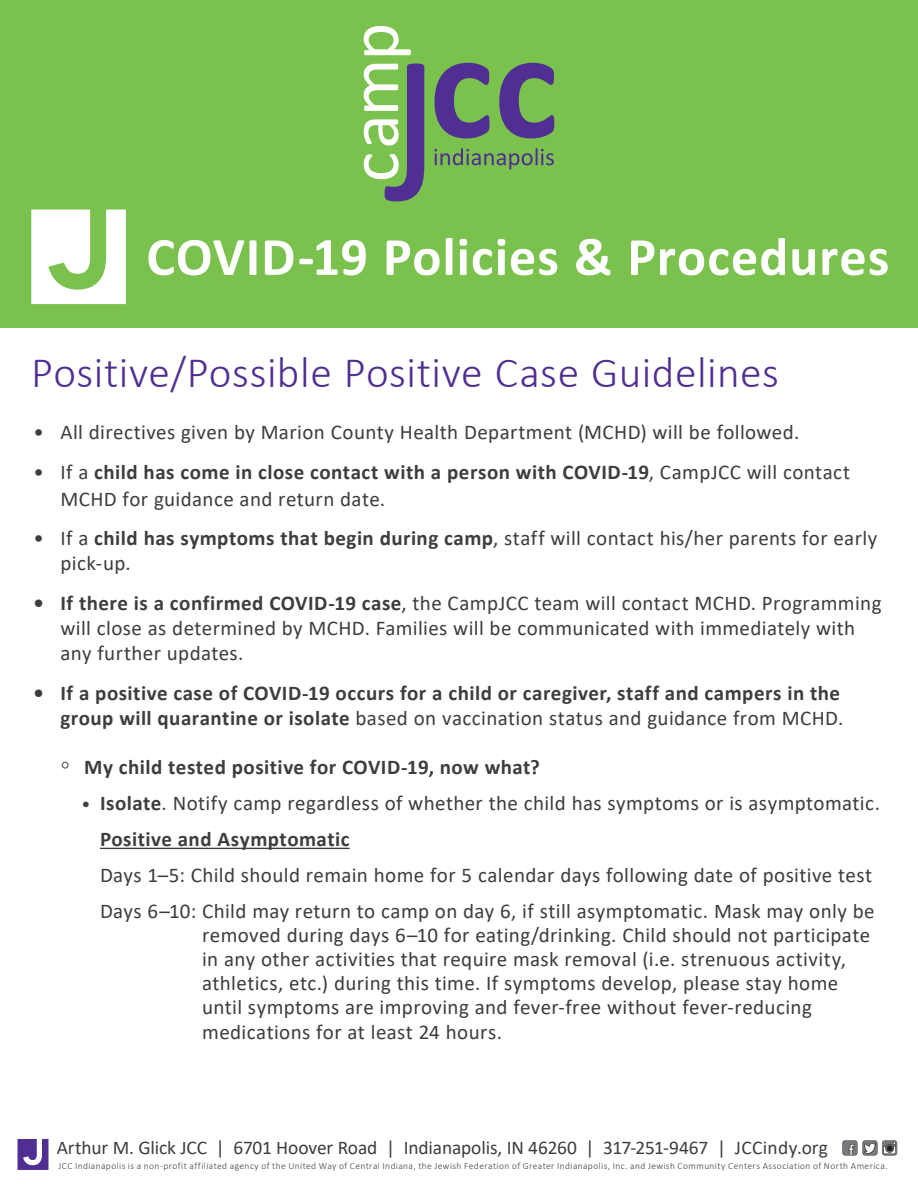
<style>
.page{position:relative;width:918px;height:1188px;background:#fff}
.page>*{position:absolute;margin:0;border:0;box-sizing:border-box;transform-origin:0 0}
.Body_Copy{font:700 54.3px "Calibri";letter-spacing:.015em;color:#fff}
.t1{font:300 43.5px "Calibri";letter-spacing:.01em;color:#502e92}
.t2{font:21px/24.3px "Calibri";letter-spacing:.015em;color:#3d3d3d}
.t3{font:700 21px/25.2px "Calibri";letter-spacing:.025em;color:#3d3d3d;text-align:right}
.t4{font:19.35px "Calibri";letter-spacing:-.005em;color:#3d3d3d}
.Body_Copy-2{font:300 9.45px "Calibri";letter-spacing:.04em;color:#3d3d3d}
.s1{font-weight:700}
.s2{font-weight:400}
.s3{font-weight:400;font-size:27px}
.s4{font-size:18px}
</style>
<div class="page">
<div style="left:0;top:0;width:918px;height:327px;background:#7ac24d"></div>
<svg style="left:31px;top:210px;width:95px;height:94px"></svg>
<hr style="left:100px;top:848px;width:250px;height:1px;background:#3d3d3d">
<svg style="left:842px;top:1140px;width:55px;height:16px"></svg>
<svg style="left:18px;top:1139px;width:30px;height:31px"></svg>
<svg style="left:364px;top:26px;width:47px;height:29px"></svg>
<svg style="left:435px;top:148px;width:119px;height:22px"></svg>
<svg style="left:364px;top:64px;width:60px;height:137px"></svg>
<svg style="left:435px;top:63px;width:55px;height:75px"></svg>
<svg style="left:499px;top:63px;width:55px;height:75px"></svg>
<p class="Body_Copy" style="left:146px;top:218px;width:745px">COVID-19 Policies &amp; Procedures</p>
<p class="t1" style="left:31px;top:345px;width:749px">Positive/Possible Positive Case Guidelines</p>
<p class="t2" style="left:33px;top:419px;width:767px">• All directives given by Marion County Health Department (MCHD) will be followed.</p>
<p class="t2" style="left:60px;top:458px;width:791px;line-height:26.8px;text-indent:-27px">• If a <span class="s1">child has come in close contact with a person with COVID-19</span>, CampJCC will contact<br>MCHD for guidance and return date.</p>
<p class="t2" style="left:60px;top:525px;width:818px;line-height:25.2px;text-indent:-27px">• If a <span class="s1">child has symptoms that begin during camp</span>, staff will contact his/her parents for early pick-up.</p>
<p class="t2" style="left:60px;top:590px;width:823px;line-height:25.2px;text-indent:-27px"><span class="s1">• If there is a confirmed COVID-19 case</span>, the CampJCC team will contact MCHD. Programming will close as determined by MCHD. Families will be communicated with immediately with any further updates.</p>
<p class="t3" style="left:33px;top:680px;width:811px">• If a positive case of COVID-19 occurs for a child or caregiver, staff and campers in the group will quarantine or isolate <span class="s2">based on vaccination status and guidance from MCHD.</span></p>
<p class="t3" style="left:60px;top:754px;width:481px"><span class="s3">◦</span> My child tested positive for COVID-19, now what?</p>
<p class="t2" style="left:100px;top:785px;width:781px;line-height:36px;text-indent:-18px"><span class="s4">•</span> <span class="s1">Isolate</span>. Notify camp regardless of whether the child has symptoms or is asymptomatic.<br><span class="s1">Positive and Asymptomatic<br></span>Days 1–5: Child should remain home for 5 calendar days following date of positive test Days 6–10: Child may return to camp on day 6, if still asymptomatic. Mask may only be</p>
<p class="t2" style="left:202px;top:922px;width:669px">removed during days 6–10 for eating/drinking. Child should not participate in any other activities that require mask removal (i.e. strenuous activity, athletics, etc.) during this time. If symptoms develop, please stay home until symptoms are improving and fever-free without fever-reducing medications for at least 24 hours.</p>
<p class="t4" style="left:57px;top:1134px;width:773px">Arthur M. Glick JCC | 6701 Hoover Road | Indianapolis, IN 46260 | 317-251-9467 | JCCindy.org</p>
<p class="Body_Copy-2" style="left:59px;top:1160px;width:831px">JCC Indianapolis is a non-profit affiliated agency of the United Way of Central Indiana, the Jewish Federation of Greater Indianapolis, Inc. and Jewish Community Centers Association of North America.</p>
</div>
